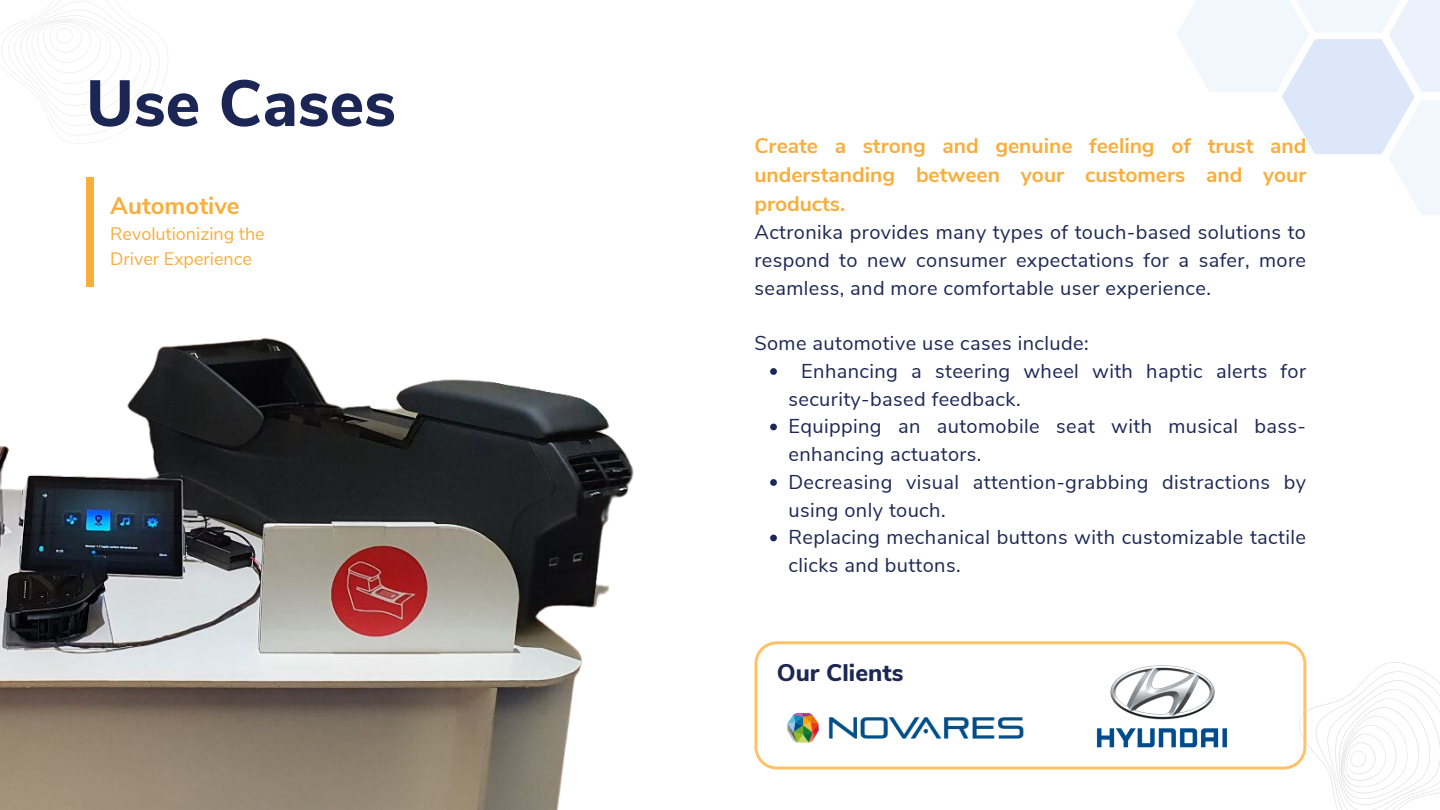
<style>
.page{position:relative;width:1440px;height:810px;background:#fff}
.page>*{position:absolute;margin:0;border:0;box-sizing:border-box;transform-origin:0 0}
.t1{font:800 65px "Nunito Sans";color:#1c2654}
.t2{font:700 24px "Nunito Sans";color:#f9ae3b}
.t3{font:800 24px "Nunito Sans";color:#1c2755}
.t4{font:700 21px/29.2px "Nunito Sans";color:#f9ae3b;text-align:justify}
.t5{font:20px/27.8px "Nunito Sans";letter-spacing:.02em;color:#1c2755}
.t6{font:18px/24.8px "Nunito Sans";color:#f9ae3b}
</style>
<div class="page">
<svg style="left:0;top:0;width:168px;height:144px"></svg>
<svg style="left:1306px;top:660px;width:134px;height:150px"></svg>
<svg style="left:1177px;top:0;width:238px;height:154px"></svg>
<svg style="left:1388px;top:100px;width:52px;height:115px;fill:#f2f6fd"></svg>
<svg style="left:1389px;top:0;width:51px;height:92px;fill:#ecf2fc"></svg>
<div style="left:86px;top:177px;width:7px;height:110px;background:#f9ae3b"></div>
<svg style="left:754px;top:641px;width:552px;height:129px"></svg>
<img style="left:0;top:338px;width:634px;height:472px">
<img style="left:772px;top:700px;width:265px;height:58px">
<img style="left:1068px;top:660px;width:188px;height:102px">
<svg style="left:770px;top:368px;width:7px;height:7px"></svg>
<svg style="left:770px;top:424px;width:7px;height:6px"></svg>
<svg style="left:770px;top:479px;width:7px;height:7px"></svg>
<svg style="left:770px;top:535px;width:7px;height:6px"></svg>
<p class="t1" style="left:86px;top:60px;width:311px">Use Cases</p>
<p class="t2" style="left:110px;top:190px;width:131px">Automotive</p>
<p class="t6" style="left:110px;top:222px;width:156px">Revolutionizing the<br>Driver Experience</p>
<p class="t4" style="left:754px;top:131px;width:554px">Create a strong and genuine feeling of trust and understanding between your customers and your products.</p>
<p class="t5" style="left:754px;top:219px;width:553px;text-align:justify">Actronika provides many types of touch-based solutions to respond to new consumer expectations for a safer, more seamless, and more comfortable user experience.</p>
<p class="t5" style="left:754px;top:330px;width:336px">Some automotive use cases include:</p>
<p class="t5" style="left:788px;top:357px;width:519px;text-indent:13px">Enhancing a steering wheel with haptic alerts for security-based feedback.</p>
<p class="t5" style="left:788px;top:413px;width:519px">Equipping an automobile seat with musical bass&shy;enhancing actuators.</p>
<p class="t5" style="left:788px;top:468px;width:519px">Decreasing visual attention-grabbing distractions by using only touch.</p>
<p class="t5" style="left:788px;top:524px;width:519px">Replacing mechanical buttons with customizable tactile clicks and buttons.</p>
<p class="t3" style="left:777px;top:656px;width:128px">Our Clients</p>
</div>
